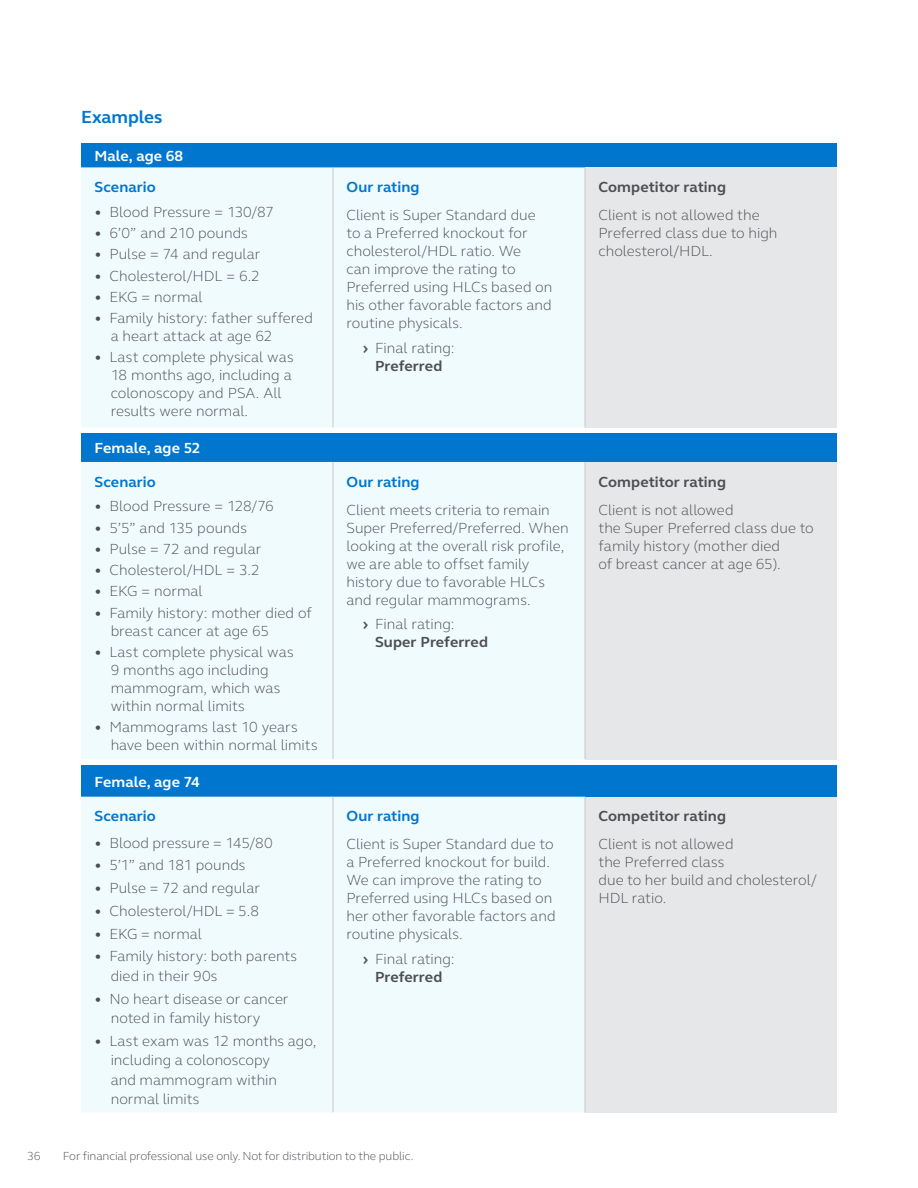
<style>
.page{position:relative;width:918px;height:1188px;background:#fff}
.page>*{position:absolute;margin:0;border:0;box-sizing:border-box;transform-origin:0 0}
.t1{font:700 18px "FS Elliot Pro";color:#0076cf}
.t2{font:300 15px/18px "FS Elliot Pro";color:#4d4e53}
.t3{font:700 15px/18px "FS Elliot Pro";letter-spacing:.005em;color:#4d4e53}
.t4{font:700 15px "FS Elliot Pro";letter-spacing:.005em;color:#0076cf}
.t5{font:700 15px "FS Elliot Pro";letter-spacing:.005em;color:#fff}
.t6{font:300 12px "FS Elliot Pro";letter-spacing:-.01em;color:#4d4e53}
.s1{font-weight:700}
.s2{font-weight:300}
</style>
<div class="page">
<div style="left:81px;top:143px;width:756px;height:24px;background:#0076cf"></div>
<div style="left:81px;top:167px;width:504px;height:260px;background:#f0fbfe"></div>
<div style="left:585px;top:167px;width:252px;height:260px;background:#e6e7e8"></div>
<hr style="left:333px;top:167px;width:1px;height:260px;background:#ccc9c8">
<hr style="left:585px;top:167px;width:1px;height:260px;background:#ccc9c8">
<div style="left:81px;top:433px;width:756px;height:29px;background:#0076cf"></div>
<div style="left:81px;top:462px;width:504px;height:297px;background:#f0fbfe"></div>
<div style="left:585px;top:462px;width:252px;height:297px;background:#e6e7e8"></div>
<hr style="left:333px;top:462px;width:1px;height:297px;background:#ccc9c8">
<hr style="left:585px;top:462px;width:1px;height:297px;background:#ccc9c8">
<div style="left:81px;top:765px;width:756px;height:32px;background:#0076cf"></div>
<div style="left:81px;top:797px;width:504px;height:315px;background:#f0fbfe"></div>
<div style="left:585px;top:797px;width:252px;height:315px;background:#e6e7e8"></div>
<hr style="left:333px;top:797px;width:1px;height:315px;background:#ccc9c8">
<hr style="left:585px;top:797px;width:1px;height:315px;background:#ccc9c8">
<p class="t1" style="left:81px;top:105px;width:83px">Examples</p>
<p class="t5" style="left:94px;top:146px;width:90px">Male, age 68</p>
<p class="t4" style="left:94px;top:177px;width:63px">Scenario</p>
<p class="t2" style="left:94px;top:202px;width:181px"><span class="s1">•</span> Blood Pressure = 130/87</p>
<p class="t2" style="left:94px;top:224px;width:155px"><span class="s1">•</span> 6’0” and 210 pounds</p>
<p class="t2" style="left:94px;top:245px;width:167px"><span class="s1">•</span> Pulse = 74 and regular</p>
<p class="t2" style="left:94px;top:266px;width:167px"><span class="s1">•</span> Cholesterol/HDL = 6.2</p>
<p class="t2" style="left:94px;top:287px;width:110px"><span class="s1">•</span> EKG = normal</p>
<p class="t2" style="left:111px;top:309px;width:204px;text-indent:-16px"><span class="s1">•</span> Family history: father suffered a heart attack at age 62</p>
<p class="t2" style="left:111px;top:348px;width:184px;text-indent:-16px"><span class="s1">•</span> Last complete physical was<br>18 months ago, including a colonoscopy and PSA. All results were normal.</p>
<p class="t5" style="left:94px;top:438px;width:108px">Female, age 52</p>
<p class="t4" style="left:94px;top:472px;width:63px">Scenario</p>
<p class="t2" style="left:94px;top:497px;width:181px"><span class="s1">•</span> Blood Pressure = 128/76</p>
<p class="t2" style="left:94px;top:518px;width:154px"><span class="s1">•</span> 5’5” and 135 pounds</p>
<p class="t2" style="left:94px;top:539px;width:169px"><span class="s1">•</span> Pulse = 72 and regular</p>
<p class="t2" style="left:94px;top:561px;width:167px"><span class="s1">•</span> Cholesterol/HDL = 3.2</p>
<p class="t2" style="left:94px;top:582px;width:110px"><span class="s1">•</span> EKG = normal</p>
<p class="t2" style="left:111px;top:603px;width:203px;text-indent:-16px"><span class="s1">•</span> Family history: mother died of breast cancer at age 65</p>
<p class="t2" style="left:111px;top:642px;width:184px;text-indent:-16px"><span class="s1">•</span> Last complete physical was<br>9 months ago including mammogram, which was within normal limits</p>
<p class="t2" style="left:111px;top:718px;width:208px;text-indent:-16px"><span class="s1">•</span> Mammograms last 10 years have been within normal limits</p>
<p class="t5" style="left:94px;top:771px;width:107px">Female, age 74</p>
<p class="t4" style="left:94px;top:806px;width:63px">Scenario</p>
<p class="t2" style="left:94px;top:833px;width:180px">• Blood pressure = 145/80</p>
<p class="t2" style="left:94px;top:856px;width:153px">• 5’1” and 181 pounds</p>
<p class="t2" style="left:94px;top:879px;width:167px">• Pulse = 72 and regular</p>
<p class="t2" style="left:94px;top:901px;width:166px">• Cholesterol/HDL = 5.8</p>
<p class="t2" style="left:94px;top:924px;width:109px">• EKG = normal</p>
<p class="t2" style="left:111px;top:946px;width:188px;line-height:19.5px;text-indent:-16px">• Family history: both parents died in their 90s</p>
<p class="t2" style="left:111px;top:988px;width:179px;line-height:19.5px;text-indent:-16px">• No heart disease or cancer noted in family history</p>
<p class="t2" style="left:111px;top:1031px;width:207px;line-height:19.5px;text-indent:-16px">• Last exam was 12 months ago, including a colonoscopy<br>and mammogram within normal limits</p>
<p class="t4" style="left:346px;top:177px;width:75px">Our rating</p>
<p class="t2" style="left:346px;top:206px;width:207px">Client is Super Standard due to a Preferred knockout for cholesterol/HDL ratio. We<br>can improve the rating to<br>Preferred using HLCs based on his other favorable factors and routine physicals.</p>
<p class="t2" style="left:363px;top:338px;width:93px;text-align:center"><span class="s1">›</span> Final rating:<br><span class="s1">Preferred</span></p>
<p class="t4" style="left:346px;top:472px;width:75px">Our rating</p>
<p class="t2" style="left:346px;top:500px;width:224px">Client meets criteria to remain<br>Super Preferred/Preferred. When looking at the overall risk profile, we are able to offset family history due to favorable HLCs and regular mammograms.</p>
<p class="t3" style="left:375px;top:615px;width:115px;text-indent:-12px">› <span class="s2">Final rating:<br></span>Super Preferred</p>
<p class="t4" style="left:346px;top:806px;width:75px">Our rating</p>
<p class="t2" style="left:346px;top:835px;width:211px">Client is Super Standard due to a Preferred knockout for build.<br>We can improve the rating to<br>Preferred using HLCs based on her other favorable factors and routine physicals.</p>
<p class="t2" style="left:363px;top:950px;width:93px;text-align:center"><span class="s1">›</span> Final rating:<br><span class="s1">Preferred</span></p>
<p class="t6" style="left:27px;top:1147px;width:15px">36</p>
<p class="t6" style="left:63px;top:1147px;width:352px">For financial professional use only. Not for distribution to the public.</p>
<p class="t3" style="left:598px;top:178px;width:129px">Competitor rating</p>
<p class="t2" style="left:598px;top:206px;width:180px">Client is not allowed the<br>Preferred class due to high cholesterol/HDL.</p>
<p class="t3" style="left:598px;top:472px;width:129px">Competitor rating</p>
<p class="t2" style="left:598px;top:500px;width:217px">Client is not allowed<br>the Super Preferred class due to family history (mother died<br>of breast cancer at age 65).</p>
<p class="t3" style="left:598px;top:807px;width:129px">Competitor rating</p>
<p class="t2" style="left:598px;top:835px;width:220px">Client is not allowed<br>the Preferred class<br>due to her build and cholesterol/<br>HDL ratio.</p>
</div>
